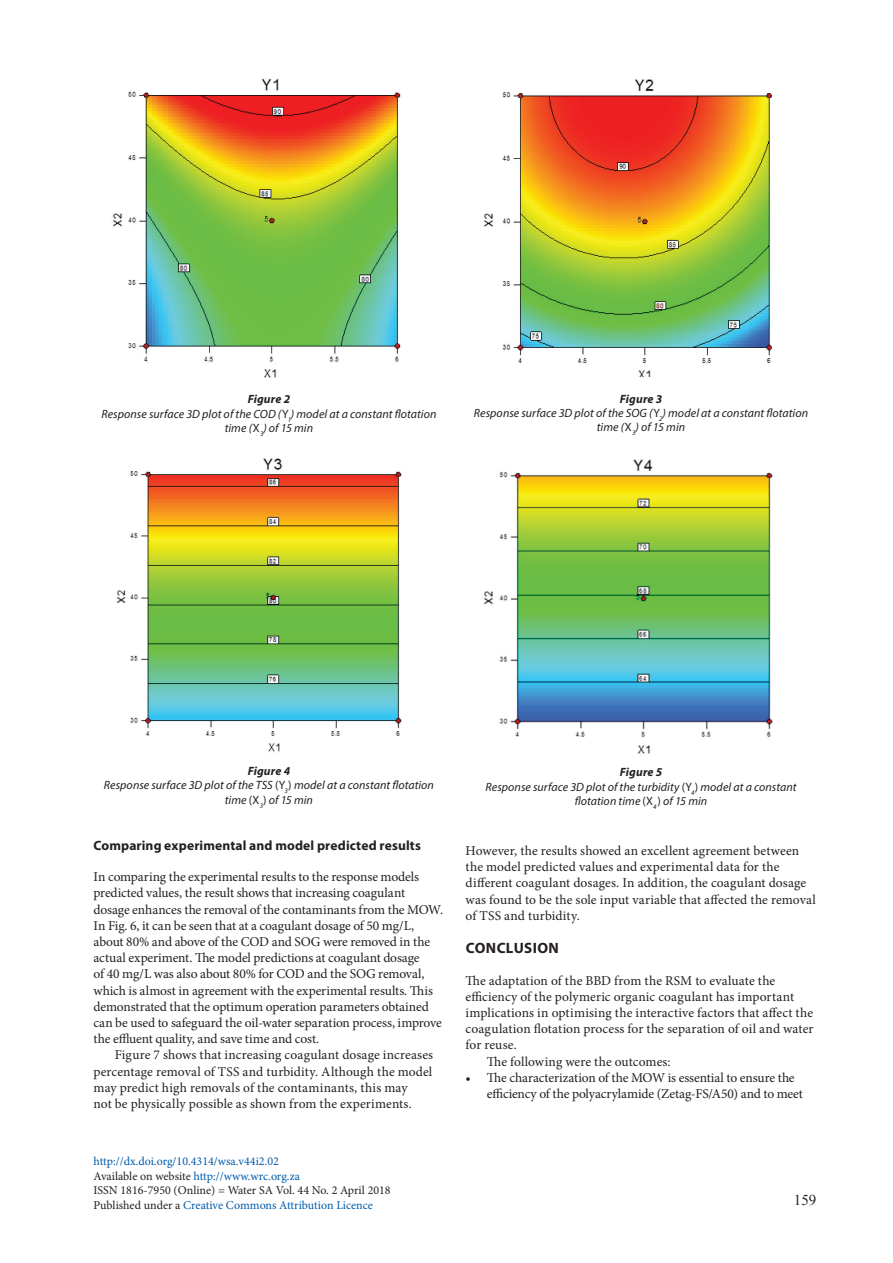
<style>
.page{position:relative;width:893px;height:1263px;background:#fff}
.page>*{position:absolute;margin:0;border:0;box-sizing:border-box;transform-origin:0 0}
.t1{font:700 15px "Myriad Pro";letter-spacing:.025em;color:#231f20}
.t2{font:15px "Times New Roman";color:#231f20}
.t3{font:13.5px/16.2px "Minion Pro";color:#231f20}
.t4{font:700 13.5px "Myriad Pro";letter-spacing:.01em;color:#231f20}
.t5{font:italic 12px/14.4px "Myriad Pro";letter-spacing:.005em;color:#231f20;text-align:center}
.t6{font:12px/14.4px "Minion Pro";color:#015aaa}
.s1{font-weight:700}
.s2{font-style:normal}
.s3{color:#231f20}
</style>
<div class="page">
<img style="left:112px;top:79px;width:289px;height:299px">
<img style="left:484px;top:79px;width:288px;height:298px">
<img style="left:117px;top:458px;width:285px;height:294px">
<img style="left:484px;top:459px;width:289px;height:295px">
<p class="t5" style="left:101px;top:392px;width:336px"><span class="s1">Figure 2<br></span>Response surface 3D plot of the COD (<span class="s2">Y</span><sub>1</sub>) model at a constant flotation time (<span class="s2">X</span><sub>3</sub>) of 15 min</p>
<p class="t5" style="left:474px;top:391px;width:336px"><span class="s1">Figure 3<br></span>Response surface 3D plot of the SOG (<span class="s2">Y</span><sub>2</sub>) model at a constant flotation time (<span class="s2">X</span><sub>3</sub>) of 15 min</p>
<p class="t5" style="left:104px;top:763px;width:332px"><span class="s1">Figure 4<br></span>Response surface 3D plot of the TSS <span class="s2">(Y</span><sub>3</sub><span class="s2">)</span> model at a constant flotation time <span class="s2">(X</span><sub>3</sub><span class="s2">)</span> of 15 min</p>
<p class="t5" style="left:485px;top:765px;width:313px"><span class="s1">Figure 5<br></span>Response surface 3D plot of the turbidity <span class="s2">(Y</span><sub>4</sub><span class="s2">)</span> model at a constant flotation time <span class="s2">(X</span><sub>4</sub><span class="s2">)</span> of 15 min</p>
<p class="t4" style="left:94px;top:836px;width:329px">Comparing experimental and model predicted results</p>
<p class="t3" style="left:94px;top:869px;width:351px">In comparing the experimental results to the response models predicted values, the result shows that increasing coagulant dosage enhances the removal of the contaminants from the MOW.<br>In Fig. 6, it can be seen that at a coagulant dosage of 50 mg/L, about 80% and above of the COD and SOG were removed in the actual experiment. The model predictions at coagulant dosage<br>of 40 mg/L was also about 80% for COD and the SOG removal, which is almost in agreement with the experimental results. This demonstrated that the optimum operation parameters obtained can be used to safeguard the oil-water separation process, improve the effluent quality, and save time and cost.</p>
<p class="t3" style="left:94px;top:1047px;width:341px;text-indent:21px">Figure 7 shows that increasing coagulant dosage increases percentage removal of TSS and turbidity. Although the model may predict high removals of the contaminants, this may<br>not be physically possible as shown from the experiments.</p>
<p class="t6" style="left:94px;top:1154px;width:299px">http://dx.doi.org/10.4314/wsa.v44i2.02<br><span class="s3">Available on website</span> http://www.wrc.org.za<br><span class="s3">ISSN 1816-7950 (Online) = Water SA Vol. 44 No. 2 April 2018<br>Published under a</span> Creative Commons Attribution Licence</p>
<p class="t3" style="left:466px;top:842px;width:352px">However, the results showed an excellent agreement between the model predicted values and experimental data for the different coagulant dosages. In addition, the coagulant dosage was found to be the sole input variable that affected the removal of TSS and turbidity.</p>
<p class="t1" style="left:466px;top:938px;width:95px">CONCLUSION</p>
<p class="t3" style="left:466px;top:972px;width:311px">The adaptation of the BBD from the RSM to evaluate the</p>
<p class="t3" style="left:466px;top:988px;width:330px">efficiency of the polymeric organic coagulant has important</p>
<p class="t3" style="left:466px;top:1004px;width:349px">implications in optimising the interactive factors that affect the</p>
<p class="t3" style="left:466px;top:1021px;width:349px">coagulation flotation process for the separation of oil and water</p>
<p class="t3" style="left:466px;top:1037px;width:53px">for reuse.</p>
<p class="t3" style="left:487px;top:1053px;width:185px">The following were the outcomes:</p>
<p class="t3" style="left:487px;top:1069px;width:318px;text-indent:-21px">• The characterization of the MOW is essential to ensure the efficiency of the polyacrylamide (Zetag-FS/A50) and to meet</p>
<p class="t2" style="left:794px;top:1190px;width:24px">159</p>
</div>
